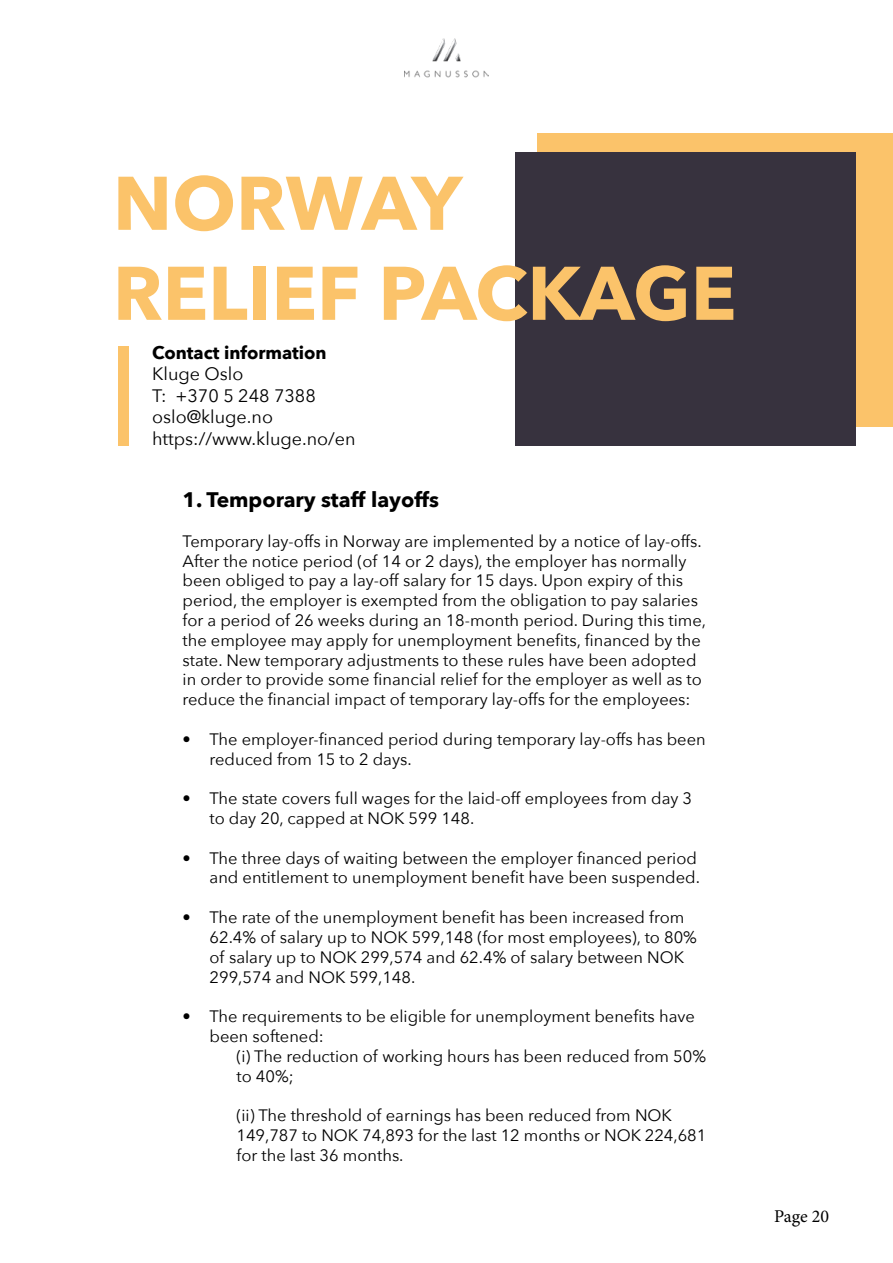
<style>
.page{position:relative;width:893px;height:1263px;background:#fff}
.page>*{position:absolute;margin:0;border:0;box-sizing:border-box;transform-origin:0 0}
.t1{font:700 75px/90px "Avenir Next";color:#fbc36a}
.t2{font:700 21px "Avenir Next";color:#000}
.t3{font:18px/21.6px "Avenir Next";color:#000}
.t4{font:700 18px "Avenir Next";color:#000}
.t5{font:18px "Minion Pro";letter-spacing:-.005em;color:#000}
.t6{font:16.5px/19.8px "Avenir Next";color:#000}
</style>
<div class="page">
<img style="left:405px;top:38px;width:83px;height:40px">
<div style="left:118px;top:346px;width:11px;height:99px;background:#fbc36a"></div>
<div style="left:537px;top:133px;width:356px;height:293px;background:#fbc36a"></div>
<div style="left:515px;top:152px;width:340px;height:294px;background:#37323e"></div>
<h1 class="t1" style="left:113px;top:157px;width:625px">NORWAY<br>RELIEF PACKAGE</h1>
<p class="t4" style="left:152px;top:337px;width:176px">Contact information</p>
<p class="t3" style="left:152px;top:362px;width:205px">Kluge Oslo<br>T: +370 5 248 7388 oslo@kluge.no https://www.kluge.no/en</p>
<p class="t2" style="left:183px;top:482px;width:258px">1. Temporary staff layoffs</p>
<p class="t6" style="left:183px;top:530px;width:525px">Temporary lay-offs in Norway are implemented by a notice of lay-offs.<br>After the notice period (of 14 or 2 days), the employer has normally been obliged to pay a lay-off salary for 15 days. Upon expiry of this period, the employer is exempted from the obligation to pay salaries for a period of 26 weeks during an 18-month period. During this time, the employee may apply for unemployment benefits, financed by the state. New temporary adjustments to these rules have been adopted in order to provide some financial relief for the employer as well as to reduce the financial impact of temporary lay-offs for the employees:</p>
<p class="t6" style="left:210px;top:728px;width:498px;text-indent:-27px">• The employer-financed period during temporary lay-offs has been reduced from 15 to 2 days.</p>
<p class="t6" style="left:210px;top:788px;width:484px;text-indent:-27px">• The state covers full wages for the laid-off employees from day 3 to day 20, capped at NOK 599 148.</p>
<p class="t6" style="left:183px;top:847px;width:519px;text-align:right">• The three days of waiting between the employer financed period and entitlement to unemployment benefit have been suspended.</p>
<p class="t6" style="left:210px;top:907px;width:489px;text-indent:-27px">• The rate of the unemployment benefit has been increased from 62.4% of salary up to NOK 599,148 (for most employees), to 80% of salary up to NOK 299,574 and 62.4% of salary between NOK 299,574 and NOK 599,148.</p>
<p class="t6" style="left:210px;top:1006px;width:487px;text-indent:-27px">• The requirements to be eligible for unemployment benefits have been softened:</p>
<p class="t6" style="left:237px;top:1045px;width:471px">(i) The reduction of working hours has been reduced from 50% to 40%;</p>
<p class="t6" style="left:237px;top:1105px;width:471px">(ii) The threshold of earnings has been reduced from NOK<br>149,787 to NOK 74,893 for the last 12 months or NOK 224,681 for the last 36 months.</p>
<p class="t5" style="left:774px;top:1204px;width:56px">Page 20</p>
</div>
